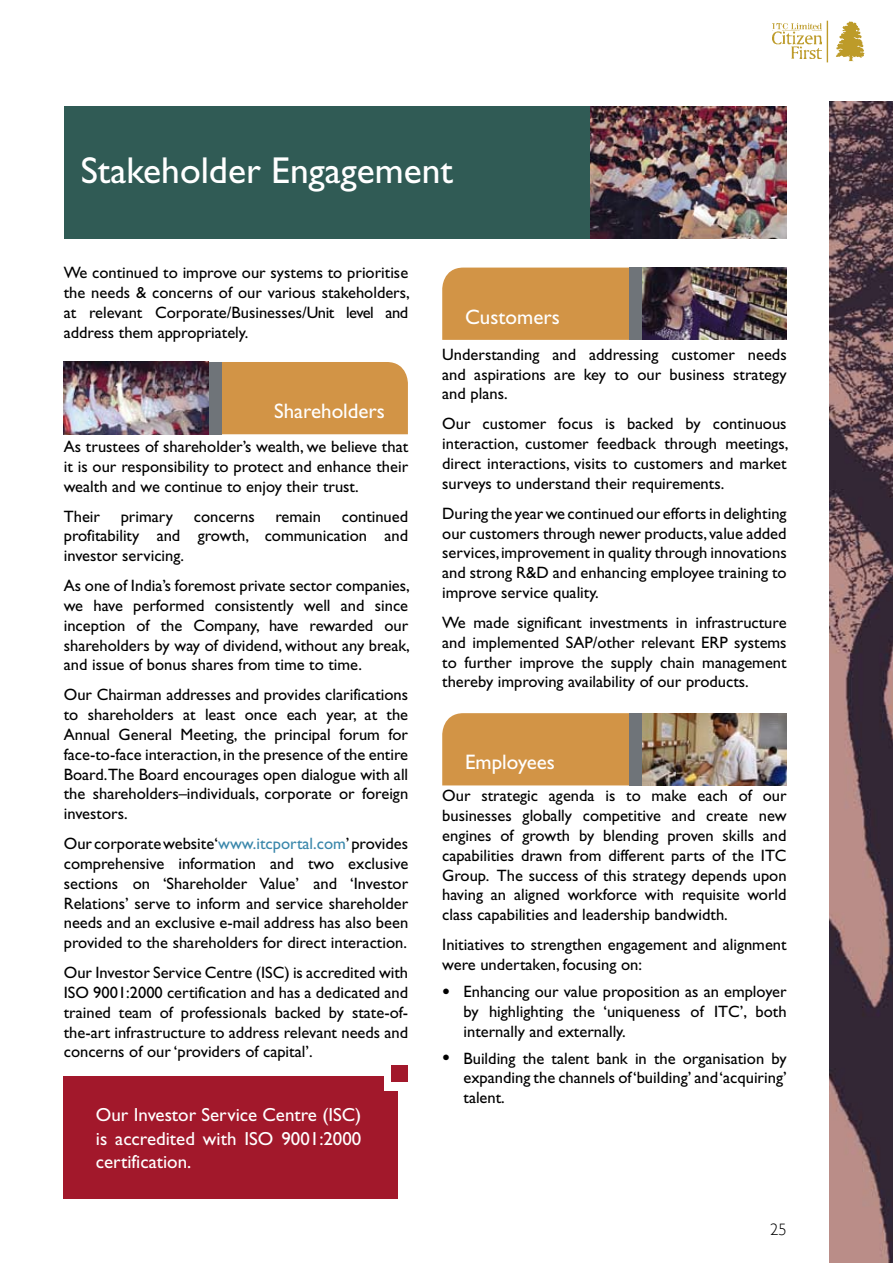
<style>
.page{position:relative;width:893px;height:1263px;background:#fff}
.page>*{position:absolute;margin:0;border:0;box-sizing:border-box;transform-origin:0 0}
.t1{font:37.5px "Gill Sans";color:#fff}
.t2{font:21px "Gill Sans";color:#fff}
.t3{font:18.9px/23.2px "Gill Sans";color:#fff;text-align:justify}
.t4{font:16.5px/19.8px "Gill Sans";color:#000;text-align:justify}
.t5{font:300 16.5px "Gill Sans";color:#000}
.s1{color:#3a87ab}
.s2{font-size:22.5px}
</style>
<div class="page">
<div style="left:64px;top:1077px;width:334px;height:122px;background:#a2182b"></div>
<div style="left:384px;top:1074px;width:16px;height:17px;background:#fff"></div>
<div style="left:391px;top:1065px;width:17px;height:17px;background:#a2182b"></div>
<svg style="left:836px;top:22px;width:28px;height:39px"></svg>
<img style="left:773px;top:23px;width:48px;height:36px">
<hr style="left:827px;top:21px;width:1px;height:41px;background:#bd9b29">
<img style="left:829px;top:102px;width:64px;height:1161px">
<div style="left:64px;top:106px;width:723px;height:133px;background:#305b55"></div>
<img style="left:590px;top:106px;width:197px;height:133px">
<div style="left:221px;top:362px;width:187px;height:72px;background:#d29446"></div>
<img style="left:64px;top:362px;width:145px;height:72px">
<div style="left:209px;top:362px;width:12px;height:72px;background:#6f7479"></div>
<div style="left:442px;top:268px;width:187px;height:72px;background:#d29446"></div>
<img style="left:642px;top:268px;width:145px;height:72px">
<div style="left:629px;top:268px;width:13px;height:72px;background:#6f7479"></div>
<div style="left:442px;top:713px;width:187px;height:72px;background:#d29446"></div>
<img style="left:642px;top:713px;width:145px;height:72px">
<div style="left:629px;top:713px;width:13px;height:72px;background:#6f7479"></div>
<h1 class="t1" style="left:81px;top:149px;width:374px">Stakeholder Engagement</h1>
<p class="t4" style="left:64px;top:263px;width:348px">We continued to improve our systems to prioritise the needs &amp; concerns of our various stakeholders, at relevant Corporate/Businesses/Unit level and address them appropriately.</p>
<p class="t2" style="left:465px;top:305px;width:96px">Customers</p>
<p class="t2" style="left:274px;top:399px;width:112px">Shareholders</p>
<p class="t4" style="left:64px;top:436px;width:346px">As trustees of shareholder’s wealth, we believe that it is our responsibility to protect and enhance their wealth and we continue to enjoy their trust.</p>
<p class="t4" style="left:64px;top:506px;width:38px">Their</p>
<p class="t4" style="left:121px;top:506px;width:54px">primary</p>
<p class="t4" style="left:194px;top:506px;width:62px">concerns</p>
<p class="t4" style="left:275px;top:506px;width:47px">remain</p>
<p class="t4" style="left:64px;top:506px;width:346px;text-indent:278px">continued profitability and growth, communication and investor servicing.</p>
<p class="t4" style="left:64px;top:576px;width:348px">As one of India’s foremost private sector companies, we have performed consistently well and since inception of the Company, have rewarded our shareholders by way of dividend, without any break, and issue of bonus shares from time to time.</p>
<p class="t4" style="left:64px;top:685px;width:346px">Our Chairman addresses and provides clarifications to shareholders at least once each year, at the Annual General Meeting, the principal forum for face-to-face interaction, in the presence of the entire Board.The Board encourages open dialogue with all the shareholders–individuals, corporate or foreign investors.</p>
<p class="t4" style="left:64px;top:834px;width:346px">Our corporate website ‘<span class="s1">www.itcportal.com</span>’ provides comprehensive information and two exclusive sections on ‘Shareholder Value’ and ‘Investor Relations’ serve to inform and service shareholder needs and an exclusive e-mail address has also been provided to the shareholders for direct interaction.</p>
<p class="t4" style="left:64px;top:963px;width:346px">Our Investor Service Centre (ISC) is accredited with ISO 9001:2000 certification and has a dedicated and trained team of professionals backed by state-of&shy;the-art infrastructure to address relevant needs and concerns of our ‘providers of capital’.</p>
<p class="t3" style="left:96px;top:1103px;width:267px">Our Investor Service Centre (ISC) is accredited with ISO 9001:2000 certification.</p>
<p class="t4" style="left:442px;top:344px;width:346px">Understanding and addressing customer needs and aspirations are key to our business strategy and plans.</p>
<p class="t4" style="left:442px;top:414px;width:348px">Our customer focus is backed by continuous interaction, customer feedback through meetings, direct interactions, visits to customers and market surveys to understand their requirements.</p>
<p class="t4" style="left:442px;top:503px;width:346px">During the year we continued our efforts in delighting our customers through newer products, value added services, improvement in quality through innovations and strong R&amp;D and enhancing employee training to improve service quality.</p>
<p class="t4" style="left:442px;top:612px;width:346px">We made significant investments in infrastructure and implemented SAP/other relevant ERP systems to further improve the supply chain management thereby improving availability of our products.</p>
<p class="t2" style="left:465px;top:750px;width:91px">Employees</p>
<p class="t4" style="left:442px;top:786px;width:346px">Our strategic agenda is to make each of our businesses globally competitive and create new engines of growth by blending proven skills and capabilities drawn from different parts of the ITC Group. The success of this strategy depends upon having an aligned workforce with requisite world class capabilities and leadership bandwidth.</p>
<p class="t4" style="left:442px;top:935px;width:346px">Initiatives to strengthen engagement and alignment were undertaken, focusing on:</p>
<p class="t4" style="left:463px;top:981px;width:325px;text-indent:-21px"><span class="s2">•</span> Enhancing our value proposition as an employer by highlighting the ‘uniqueness of ITC’, both internally and externally.</p>
<p class="t4" style="left:463px;top:1048px;width:325px;text-indent:-21px"><span class="s2">•</span> Building the talent bank in the organisation by expanding the channels of ‘building’ and ‘acquiring’ talent.</p>
<p class="t5" style="left:770px;top:1220px;width:9px">25</p>
</div>
